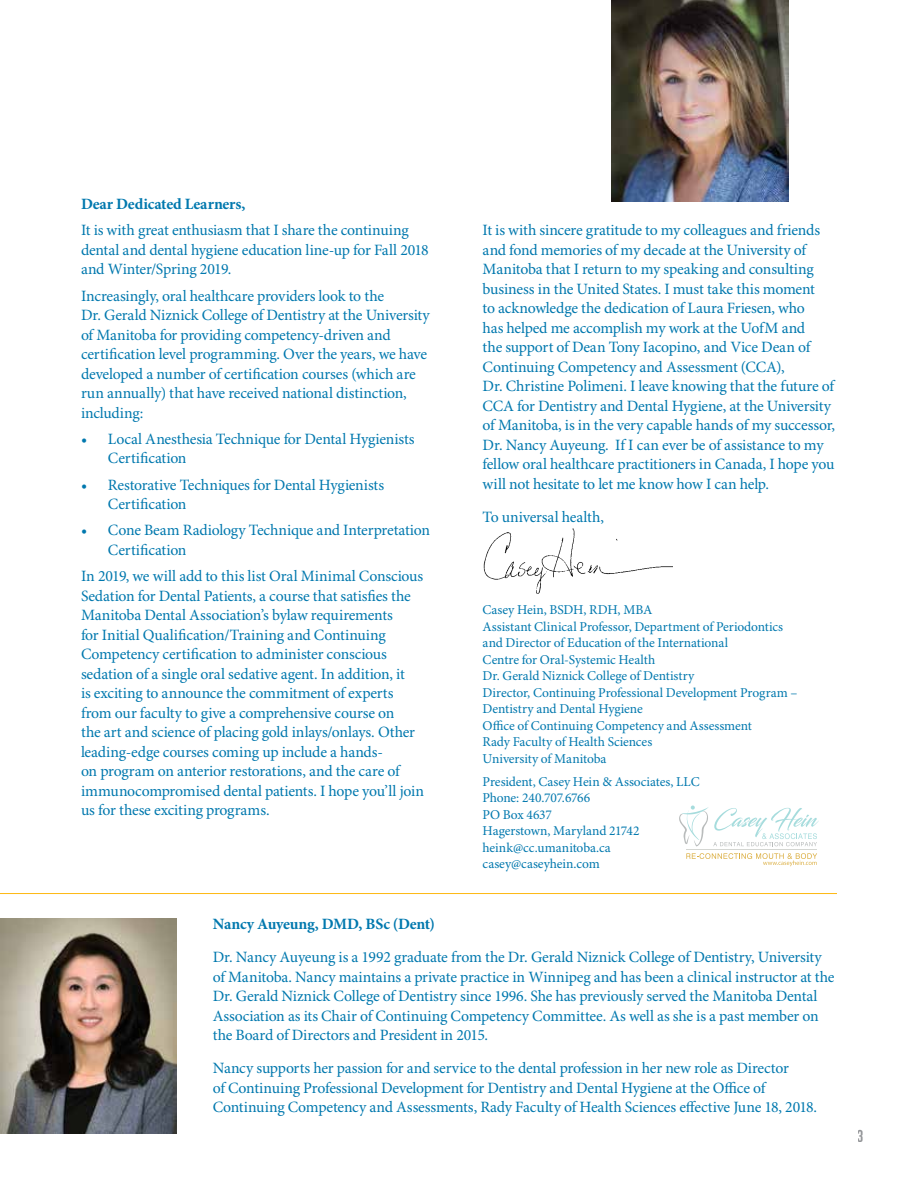
<style>
.page{position:relative;width:918px;height:1188px;background:#fff}
.page>*{position:absolute;margin:0;border:0;box-sizing:border-box;transform-origin:0 0}
.t1{font:18px "Knockout HTF48 Featherweight";color:#939598}
.t2{font:15.75px/19.5px "Minion Pro";letter-spacing:-.015em;color:#0078ae}
.t3{font:700 15.75px "Minion Pro";letter-spacing:-.015em;color:#0078ae}
.t4{font:13.5px/16.5px "Minion Pro";letter-spacing:-.005em;color:#0078ae}
</style>
<div class="page">
<img style="left:483px;top:528px;width:189px;height:66px">
<img style="left:612px;top:0;width:177px;height:202px">
<svg style="left:686px;top:853px;width:131px;height:13px"></svg>
<hr style="left:686px;top:849px;width:131px;height:1px;background:#d4d6d2">
<svg style="left:679px;top:806px;width:140px;height:40px"></svg>
<hr style="left:0;top:893px;width:837px;height:1px;background:#fdb913">
<img style="left:0;top:918px;width:177px;height:215px">
<p class="t3" style="left:81px;top:195px;width:166px">Dear Dedicated Learners,</p>
<p class="t2" style="left:81px;top:221px;width:349px">It is with great enthusiasm that I share the continuing dental and dental hygiene education line-up for Fall 2018 and Winter/Spring 2019.</p>
<p class="t2" style="left:81px;top:286px;width:350px">Increasingly, oral healthcare providers look to the<br>Dr. Gerald Niznick College of Dentistry at the University of Manitoba for providing competency-driven and certification level programming. Over the years, we have developed a number of certification courses (which are run annually) that have received national distinction, including:</p>
<p class="t2" style="left:108px;top:430px;width:308px;text-indent:-27px">• Local Anesthesia Technique for Dental Hygienists<br>Certification</p>
<p class="t2" style="left:108px;top:475px;width:278px;text-indent:-27px">• Restorative Techniques for Dental Hygienists<br>Certification</p>
<p class="t2" style="left:108px;top:521px;width:324px;text-indent:-27px">• Cone Beam Radiology Technique and Interpretation<br>Certification</p>
<p class="t2" style="left:81px;top:567px;width:344px">In 2019, we will add to this list Oral Minimal Conscious Sedation for Dental Patients, a course that satisfies the Manitoba Dental Association’s bylaw requirements<br>for Initial Qualification/Training and Continuing Competency certification to administer conscious sedation of a single oral sedative agent. In addition, it<br>is exciting to announce the commitment of experts from our faculty to give a comprehensive course on<br>the art and science of placing gold inlays/onlays. Other leading-edge courses coming up include a hands-<br>on program on anterior restorations, and the care of immunocompromised dental patients. I hope you’ll join us for these exciting programs.</p>
<p class="t2" style="left:483px;top:221px;width:354px">It is with sincere gratitude to my colleagues and friends and fond memories of my decade at the University of Manitoba that I return to my speaking and consulting business in the United States. I must take this moment<br>to acknowledge the dedication of Laura Friesen, who<br>has helped me accomplish my work at the UofM and<br>the support of Dean Tony Iacopino, and Vice Dean of Continuing Competency and Assessment (CCA),<br>Dr. Christine Polimeni. I leave knowing that the future of CCA for Dentistry and Dental Hygiene, at the University of Manitoba, is in the very capable hands of my successor, Dr. Nancy Auyeung. If I can ever be of assistance to my fellow oral healthcare practitioners in Canada, I hope you will not hesitate to let me know how I can help.</p>
<p class="t2" style="left:483px;top:508px;width:123px">To universal health,</p>
<p class="t4" style="left:483px;top:602px;width:316px">Casey Hein, BSDH, RDH, MBA<br>Assistant Clinical Professor, Department of Periodontics and Director of Education of the International<br>Centre for Oral-Systemic Health<br>Dr. Gerald Niznick College of Dentistry<br>Director, Continuing Professional Development Program – Dentistry and Dental Hygiene<br>Office of Continuing Competency and Assessment<br>Rady Faculty of Health Sciences<br>University of Manitoba</p>
<p class="t4" style="left:483px;top:774px;width:219px">President, Casey Hein &amp; Associates, LLC<br>Phone: 240.707.6766<br>PO Box 4637<br>Hagerstown, Maryland 21742 heink@cc.umanitoba.ca casey@caseyhein.com</p>
<p class="t3" style="left:213px;top:915px;width:224px">Nancy Auyeung, DMD, BSc (Dent)</p>
<p class="t2" style="left:213px;top:948px;width:623px">Dr. Nancy Auyeung is a 1992 graduate from the Dr. Gerald Niznick College of Dentistry, University of Manitoba. Nancy maintains a private practice in Winnipeg and has been a clinical instructor at the Dr. Gerald Niznick College of Dentistry since 1996. She has previously served the Manitoba Dental Association as its Chair of Continuing Competency Committee. As well as she is a past member on the Board of Directors and President in 2015.</p>
<p class="t2" style="left:213px;top:1059px;width:606px">Nancy supports her passion for and service to the dental profession in her new role as Director<br>of Continuing Professional Development for Dentistry and Dental Hygiene at the Office of<br>Continuing Competency and Assessments, Rady Faculty of Health Sciences effective June 18, 2018.</p>
<p class="t1" style="left:858px;top:1127px;width:8px">3</p>
</div>
